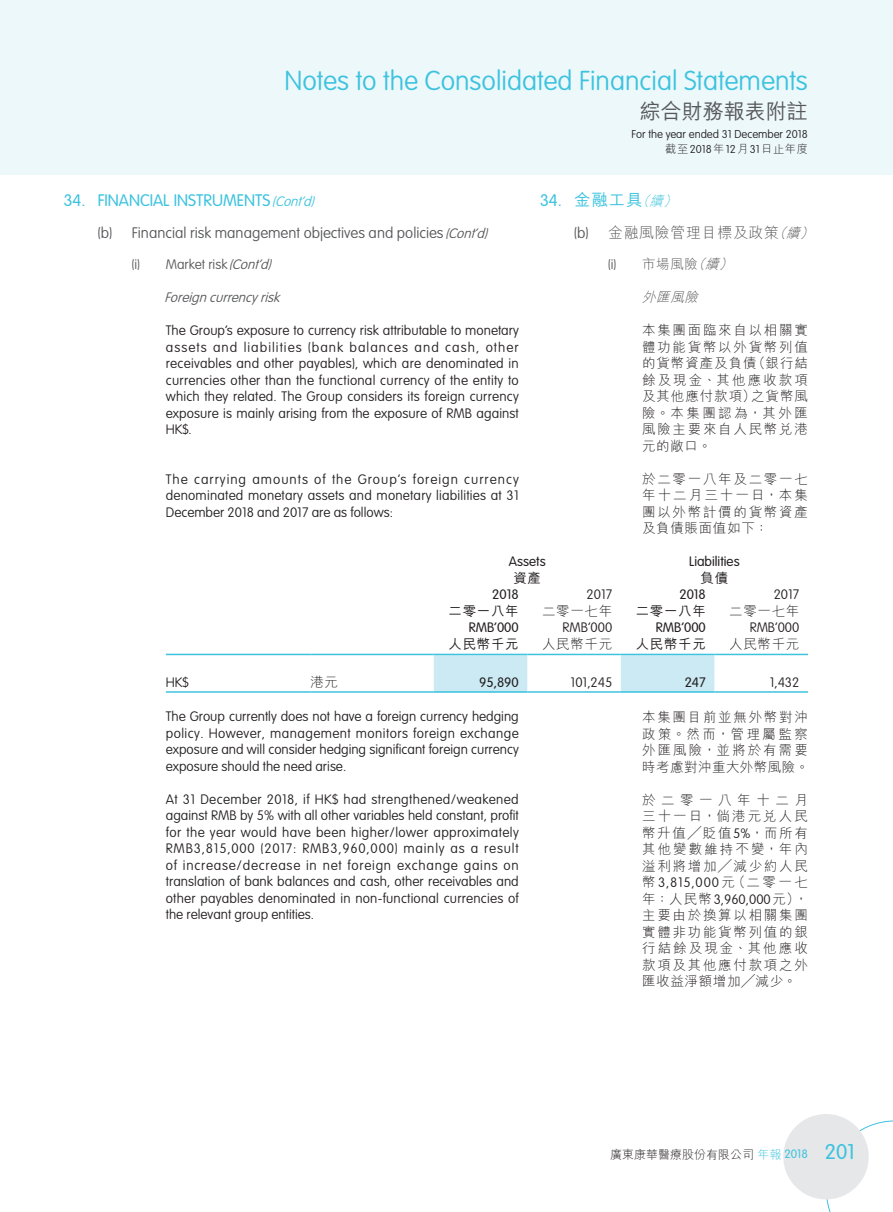
<style>
.page{position:relative;width:893px;height:1212px;background:#fff}
.page>*{position:absolute;margin:0;border:0;box-sizing:border-box;transform-origin:0 0}
.t1{font:100 27px "VAG Rounded Std";color:#3dc3de}
.t2{font:21px "M Hei HK Medium E Ten B5 H";color:#57585a}
.t3{font:300 16.5px "VAG Rounded Std";color:#3dc3de}
.t4{font:16.5px "M Hei HK Medium E Ten B5 H";color:#3dc3de}
.t5{font:100 15px "VAG Rounded Std";color:#57585a}
.t6{font:15px "M Hei HK Light E Ten B5 H";letter-spacing:.04em;color:#57585a}
.t7{font:100 13.5px/16.5px "VAG Rounded Std";color:#231f20;text-align:justify}
.t8{font:13.5px/16.5px "M Hei HK Light E Ten B5 H";letter-spacing:.13em;color:#231f20;text-align:justify}
.t9{font:300 13.5px "VAG Rounded Std";color:#231f20}
.t10{font:100 13.5px/16.5px "VAG Rounded Std";letter-spacing:.03em;color:#231f20}
.t11{font:13.5px "M Hei HK Medium E Ten B5 H";letter-spacing:.05em;color:#231f20}
.t12{font:100 13.5px "VAG Rounded Std";color:#57585a}
.t13{font:italic 100 13.5px "VAG Rounded Std";color:#57585a}
.t14{font:13.5px "M Hei HK Light E Ten B5 H";color:#57585a}
.t15{font:italic 13.5px "M Hei HK Light E Ten B5 H";color:#57585a}
.t16{font:12px "M Hei HK Light E Ten B5 H";color:#231f20}
.t17{font:100 11.25px "VAG Rounded Std";color:#231f20}
.t18{font:11.25px "M Hei HK Light E Ten B5 H";letter-spacing:.05em;color:#231f20}
.s1{font-family:"VAG Rounded Std";font-weight:100}
.s2{font-family:"VAG Rounded Std";font-weight:300}
.s3{font-family:"M Hei HK Light E Ten B5 H";font-style:italic;font-size:13.5px}
.s4{font-style:italic;font-size:13.5px}
.s5{font-style:italic}
.s6{font-weight:100;font-style:italic;font-size:13.5px}
.s7{font-family:"M Hei HK Light E Ten B5 H";font-weight:400}
.s8{color:#3dc3de}
.s9{font-family:"VAG Rounded Std";font-weight:300;color:#3dc3de}
.s10{font-family:"VAG Rounded Std";font-weight:300;font-size:21px;color:#3dc3de}
</style>
<div class="page">
<div style="left:0;top:0;width:893px;height:174px;background:#edf8fb"></div>
<svg style="left:826px;top:1120px;width:67px;height:92px"></svg>
<div style="left:783px;top:1114px;width:86px;height:85px;background:#e6e7e9;border-radius:50%"></div>
<svg style="left:434px;top:655px;width:280px;height:36px"></svg>
<hr style="left:166px;top:654px;width:144px;height:1px;background:#3dc3de">
<hr style="left:310px;top:654px;width:124px;height:1px;background:#3dc3de">
<hr style="left:434px;top:654px;width:93px;height:1px;background:#3dc3de">
<hr style="left:527px;top:654px;width:94px;height:1px;background:#3dc3de">
<hr style="left:621px;top:654px;width:93px;height:1px;background:#3dc3de">
<hr style="left:714px;top:654px;width:94px;height:1px;background:#3dc3de">
<hr style="left:166px;top:691px;width:144px;height:2px;background:#3dc3de">
<hr style="left:310px;top:691px;width:124px;height:2px;background:#3dc3de">
<hr style="left:434px;top:691px;width:93px;height:2px;background:#3dc3de">
<hr style="left:527px;top:691px;width:94px;height:2px;background:#3dc3de">
<hr style="left:621px;top:691px;width:93px;height:2px;background:#3dc3de">
<hr style="left:714px;top:691px;width:94px;height:2px;background:#3dc3de">
<h1 class="t1" style="left:284px;top:69px;width:525px">Notes to the Consolidated Financial Statements</h1>
<h2 class="t2" style="left:640px;top:103px;width:169px">綜合財務報表附註</h2>
<p class="t17" style="left:632px;top:129px;width:178px">For the year ended 31 December 2018</p>
<p class="t18" style="left:665px;top:144px;width:144px">截至<span class="s1">2018</span>年<span class="s1">12</span>月<span class="s1">31</span>日止年度</p>
<p class="t4" style="left:540px;top:194px;width:141px"><span class="s2">34.</span> 金融工具<span class="s3">（續）</span></p>
<p class="t6" style="left:574px;top:226px;width:244px"><span class="s1">(b)</span> 金融風險管理目標及政策<span class="s4">（續）</span></p>
<p class="t14" style="left:608px;top:259px;width:129px"><span class="s1">(i)</span> 市場風險<span class="s5">（續）</span></p>
<p class="t15" style="left:642px;top:292px;width:61px">外匯風險</p>
<p class="t8" style="left:642px;top:324px;width:167px">本集團面臨來自以相關實體功能貨幣以外貨幣列值的貨幣資產及負債（銀行結餘及現金、其他應收款項及其他應付款項）之貨幣風險。本集團認為，其外匯風險主要來自人民幣兌港元的敞口。</p>
<p class="t8" style="left:642px;top:472px;width:167px">於二零一八年及二零一七年十二月三十一日，本集團以外幣計價的貨幣資產及負債賬面值如下：</p>
<p class="t3" style="left:64px;top:193px;width:255px">34. FINANCIAL INSTRUMENTS <span class="s6">(Cont’d)</span></p>
<p class="t5" style="left:98px;top:226px;width:394px">(b) Financial risk management objectives and policies <span class="s4">(Cont’d)</span></p>
<p class="t12" style="left:132px;top:259px;width:144px">(i) Market risk <span class="s5">(Cont’d)</span></p>
<p class="t13" style="left:164px;top:292px;width:116px">Foreign currency risk</p>
<p class="t7" style="left:166px;top:323px;width:354px">The Group’s exposure to currency risk attributable to monetary assets and liabilities (bank balances and cash, other receivables and other payables), which are denominated in currencies other than the functional currency of the entity to which they related. The Group considers its foreign currency exposure is mainly arising from the exposure of RMB against HK$.</p>
<p class="t7" style="left:166px;top:472px;width:354px">The carrying amounts of the Group’s foreign currency denominated monetary assets and monetary liabilities at 31<br>December 2018 and 2017 are as follows:</p>
<p class="t9" style="left:509px;top:556px;width:38px">Assets</p>
<p class="t9" style="left:689px;top:556px;width:52px">Liabilities</p>
<p class="t11" style="left:513px;top:573px;width:29px">資產</p>
<p class="t11" style="left:700px;top:573px;width:29px">負債</p>
<p class="t9" style="left:492px;top:589px;width:28px">2018</p>
<p class="t7" style="left:587px;top:587px;width:27px">2017</p>
<p class="t9" style="left:679px;top:589px;width:28px">2018</p>
<p class="t7" style="left:774px;top:587px;width:27px">2017</p>
<p class="t11" style="left:449px;top:606px;width:72px">二零一八年</p>
<p class="t8" style="left:542px;top:604px;width:72px">二零一七年</p>
<p class="t11" style="left:636px;top:606px;width:72px">二零一八年</p>
<p class="t8" style="left:729px;top:604px;width:72px">二零一七年</p>
<p class="t9" style="left:469px;top:622px;width:51px">RMB’000</p>
<p class="t7" style="left:563px;top:620px;width:51px">RMB’000</p>
<p class="t9" style="left:656px;top:622px;width:51px">RMB’000</p>
<p class="t7" style="left:750px;top:620px;width:51px">RMB’000</p>
<p class="t11" style="left:449px;top:639px;width:72px">人民幣千元</p>
<p class="t8" style="left:542px;top:637px;width:72px">人民幣千元</p>
<p class="t11" style="left:636px;top:639px;width:72px">人民幣千元</p>
<p class="t8" style="left:729px;top:637px;width:72px">人民幣千元</p>
<p class="t7" style="left:166px;top:674px;width:24px">HK$</p>
<p class="t8" style="left:310px;top:675px;width:29px">港元</p>
<p class="t9" style="left:479px;top:676px;width:41px">95,890</p>
<p class="t7" style="left:571px;top:674px;width:43px">101,245</p>
<p class="t9" style="left:685px;top:676px;width:23px">247</p>
<p class="t7" style="left:770px;top:674px;width:31px">1,432</p>
<p class="t7" style="left:166px;top:709px;width:354px">The Group currently does not have a foreign currency hedging policy. However, management monitors foreign exchange exposure and will consider hedging significant foreign currency exposure should the need arise.</p>
<p class="t7" style="left:166px;top:792px;width:354px">At 31 December 2018, if HK$ had strengthened/weakened against RMB by 5% with all other variables held constant, profit for the year would have been higher/lower approximately RMB3,815,000 (2017: RMB3,960,000) mainly as a result of increase/decrease in net foreign exchange gains on translation of bank balances and cash, other receivables and other payables denominated in non-functional currencies of the relevant group entities.</p>
<p class="t8" style="left:642px;top:711px;width:168px">本集團目前並無外幣對沖政策。然而，管理屬監察外匯風險，並將於有需要時考慮對沖重大外幣風險。</p>
<p class="t8" style="left:642px;top:793px;width:167px">於二零一八年十二月三十一日，倘港元兌人民幣升值╱貶值<span class="s1">5%</span>，而所有其他變數維持不變，年內溢利將增加╱減少約人民</p>
<p class="t10" style="left:642px;top:875px;width:167px"><span class="s7">幣</span> 3,815,000 <span class="s7">元（二零一七年：人民幣</span>3,960,000<span class="s7">元），</span></p>
<p class="t8" style="left:642px;top:909px;width:167px">主要由於換算以相關集團實體非功能貨幣列值的銀行結餘及現金、其他應收款項及其他應付款項之外匯收益淨額增加╱減少。</p>
<p class="t16" style="left:610px;top:1149px;width:246px">廣東康華醫療股份有限公司 <span class="s8">年報</span> <span class="s9">2018</span> <span class="s10">201</span></p>
</div>
